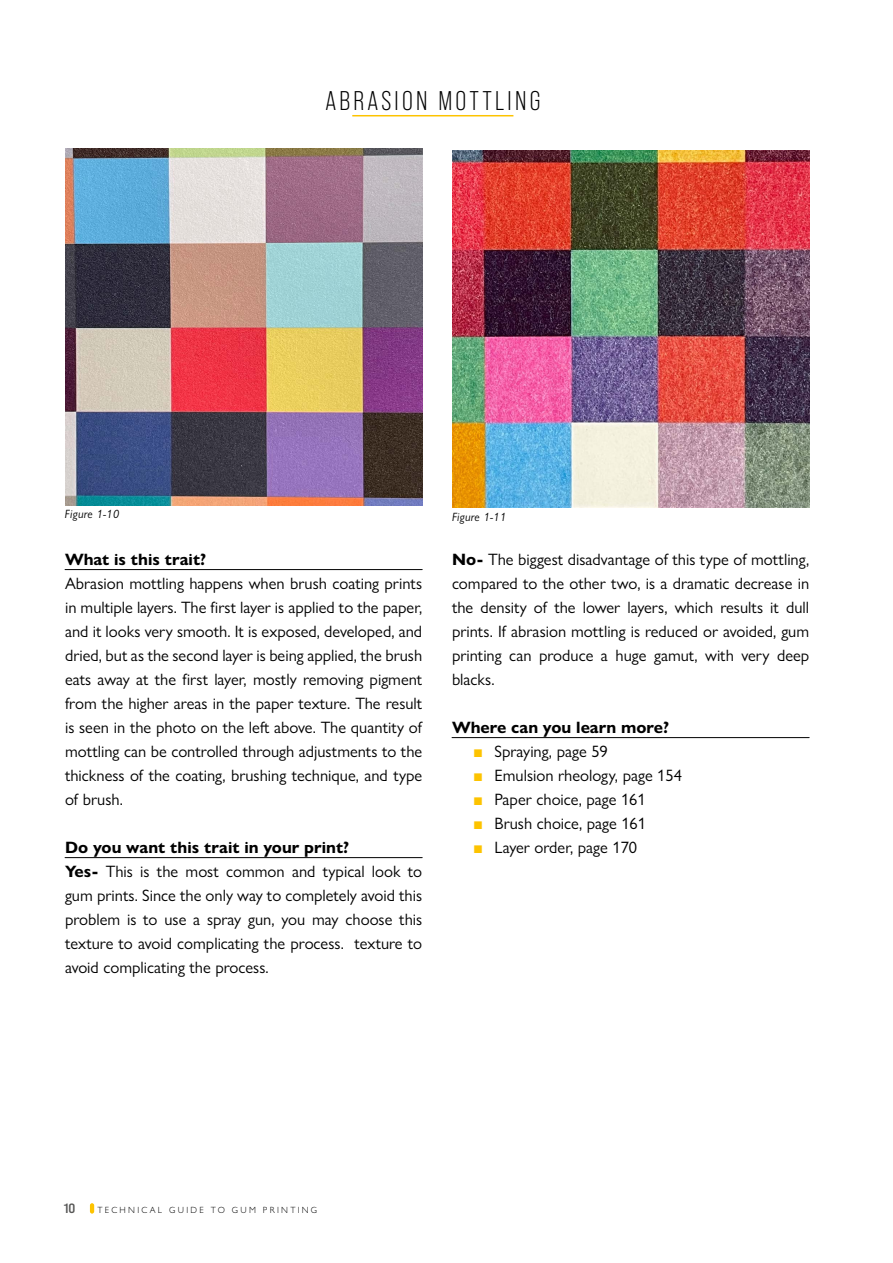
<style>
.page{position:relative;width:893px;height:1263px;background:#fff}
.page>*{position:absolute;margin:0;border:0;box-sizing:border-box;transform-origin:0 0}
.t1{font:27px "Bebas Neue Pro";letter-spacing:.12em;color:#000}
.t2{font:16.5px/24px "Gill Sans Nova";color:#000;text-align:justify}
.t3{font:700 16.5px "Gill Sans Nova";color:#000}
.t4{font:13.5px "Bebas Neue Pro Exp Bd";color:#575756}
.t5{font:italic 12px "Gill Sans Nova";letter-spacing:.025em;color:#000}
.t6{font:300 9px "Gill Sans Nova";letter-spacing:.25em;color:#000}
.s1{font-weight:700}
.s2{color:#fdc300}
</style>
<div class="page">
<hr style="left:90px;top:1203px;width:4px;height:10px;background:#fdc300;border-radius:2px">
<hr style="left:452px;top:737px;width:357px;height:1px;background:#000">
<hr style="left:65px;top:569px;width:357px;height:1px;background:#000">
<hr style="left:65px;top:857px;width:357px;height:1px;background:#000">
<hr style="left:352px;top:115px;width:161px;height:1px;background:#fdc300">
<img style="left:65px;top:148px;width:357px;height:357px">
<img style="left:452px;top:150px;width:357px;height:357px">
<h1 class="t1" style="left:325px;top:86px;width:216px">ABRASION MOTTLING</h1>
<p class="t5" style="left:65px;top:507px;width:56px">Figure 1-10</p>
<p class="t5" style="left:452px;top:509px;width:56px">Figure 1-11</p>
<p class="t3" style="left:65px;top:549px;width:143px">What is this trait?</p>
<p class="t2" style="left:65px;top:571px;width:359px">Abrasion mottling happens when brush coating prints in multiple layers. The first layer is applied to the paper, and it looks very smooth. It is exposed, developed, and dried, but as the second layer is being applied, the brush eats away at the first layer, mostly removing pigment from the higher areas in the paper texture. The result is seen in the photo on the left above. The quantity of mottling can be controlled through adjustments to the thickness of the coating, brushing technique, and type of brush.</p>
<p class="t2" style="left:65px;top:835px;width:359px;text-align:left"><span class="s1">Do you want this trait in your print?<br>Yes-</span> This is the most common and typical look to gum prints. Since the only way to completely avoid this problem is to use a spray gun, you may choose this texture to avoid complicating the process. texture to avoid complicating the process.</p>
<p class="t2" style="left:452px;top:547px;width:359px"><span class="s1">No-</span> The biggest disadvantage of this type of mottling, compared to the other two, is a dramatic decrease in the density of the lower layers, which results it dull prints. If abrasion mottling is reduced or avoided, gum printing can produce a huge gamut, with very deep blacks.</p>
<p class="t3" style="left:452px;top:717px;width:219px">Where can you learn more?</p>
<p class="t2" style="left:473px;top:739px;width:136px"><span class="s2">■</span> Spraying, page 59</p>
<p class="t2" style="left:473px;top:763px;width:210px"><span class="s2">■</span> Emulsion rheology, page 154</p>
<p class="t2" style="left:473px;top:787px;width:174px"><span class="s2">■</span> Paper choice, page 161</p>
<p class="t2" style="left:473px;top:811px;width:174px"><span class="s2">■</span> Brush choice, page 161</p>
<p class="t2" style="left:473px;top:835px;width:165px"><span class="s2">■</span> Layer order, page 170</p>
<p class="t4" style="left:64px;top:1200px;width:13px">10</p>
<p class="t6" style="left:97px;top:1204px;width:221px">TECHNICAL GUIDE TO GUM PRINTING</p>
</div>
